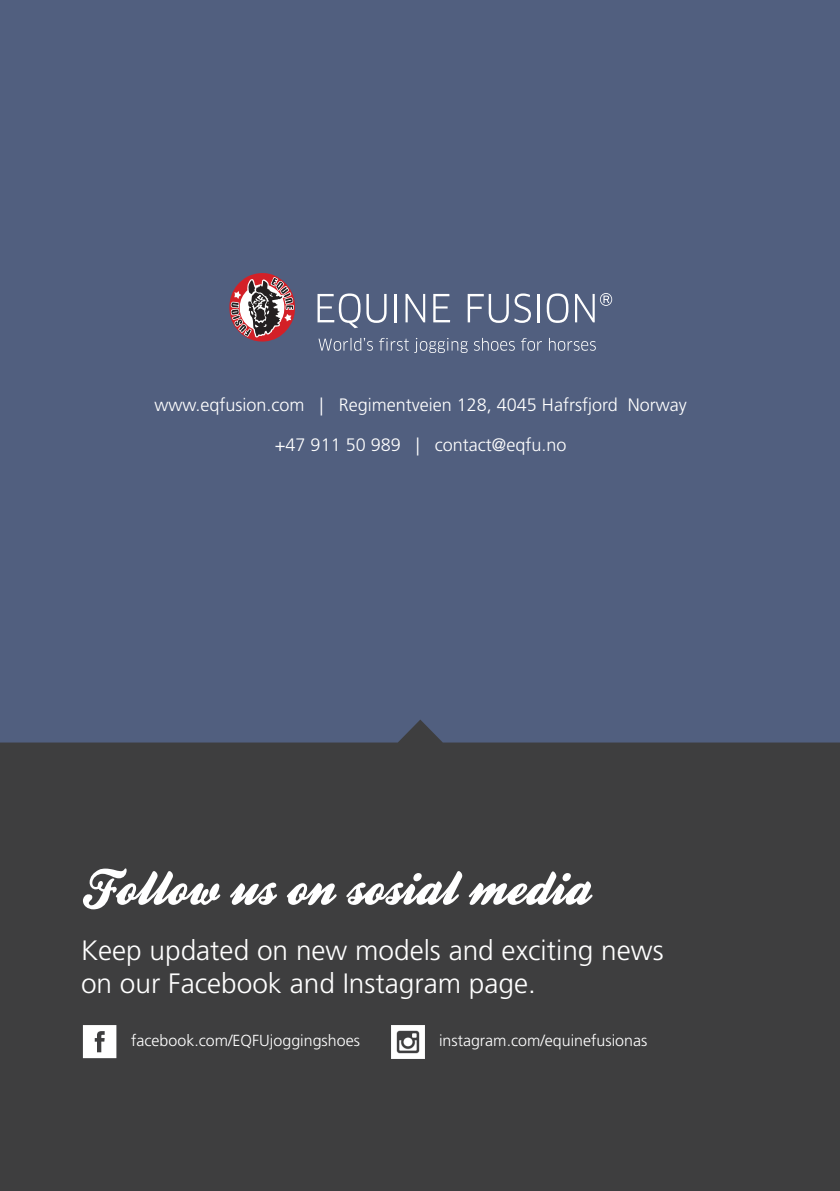
<style>
.page{position:relative;width:840px;height:1191px;background:#fff}
.page>*{position:absolute;margin:0;border:0;box-sizing:border-box;transform-origin:0 0}
.t1{font:50px "Falkner Pro";color:#fff}
.t2{font:300 28px "Frutiger LT Std";color:#fff}
.t3{font:300 18px "Frutiger LT Std";color:#fff}
.t4{font:300 16px "Frutiger LT Std";color:#fff}
</style>
<div class="page">
<div style="left:0;top:0;width:839px;height:742px;background:#515f7f"></div>
<div style="left:0;top:719px;width:839px;height:472px;background:#3e3e3f"></div>
<svg style="left:229px;top:273px;width:66px;height:69px"></svg>
<svg style="left:317px;top:293px;width:43px;height:35px"></svg>
<svg style="left:366px;top:294px;width:20px;height:29px"></svg>
<hr style="left:394px;top:294px;width:2px;height:28px;background:#fff">
<svg style="left:405px;top:294px;width:20px;height:28px"></svg>
<svg style="left:433px;top:294px;width:17px;height:28px"></svg>
<svg style="left:467px;top:294px;width:41px;height:29px"></svg>
<svg style="left:514px;top:293px;width:16px;height:30px"></svg>
<hr style="left:537px;top:294px;width:2px;height:28px;background:#fff">
<svg style="left:546px;top:293px;width:22px;height:30px"></svg>
<svg style="left:575px;top:293px;width:36px;height:29px"></svg>
<svg style="left:318px;top:338px;width:54px;height:13px"></svg>
<svg style="left:379px;top:338px;width:29px;height:13px"></svg>
<svg style="left:414px;top:338px;width:53px;height:15px"></svg>
<svg style="left:474px;top:338px;width:40px;height:13px"></svg>
<svg style="left:521px;top:338px;width:20px;height:13px"></svg>
<svg style="left:549px;top:338px;width:46px;height:13px"></svg>
<svg style="left:83px;top:1025px;width:33px;height:33px"></svg>
<img style="left:391px;top:1025px;width:33px;height:33px">
<p class="t3" style="left:154px;top:395px;width:533px">www.eqfusion.com | Regimentveien 128, 4045 Hafrsfjord Norway</p>
<p class="t3" style="left:274px;top:435px;width:293px">+47 911 50 989 | contact@eqfu.no</p>
<p class="t1" style="left:83px;top:856px;width:509px">Follow us on sosial media</p>
<p class="t2" style="left:81px;top:934px;width:583px">Keep updated on new models and exciting news</p>
<p class="t2" style="left:81px;top:968px;width:456px">on our Facebook and Instagram page.</p>
<p class="t4" style="left:131px;top:1031px;width:230px">facebook.com/EQFUjoggingshoes</p>
<p class="t4" style="left:439px;top:1031px;width:210px">instagram.com/equinefusionas</p>
</div>
